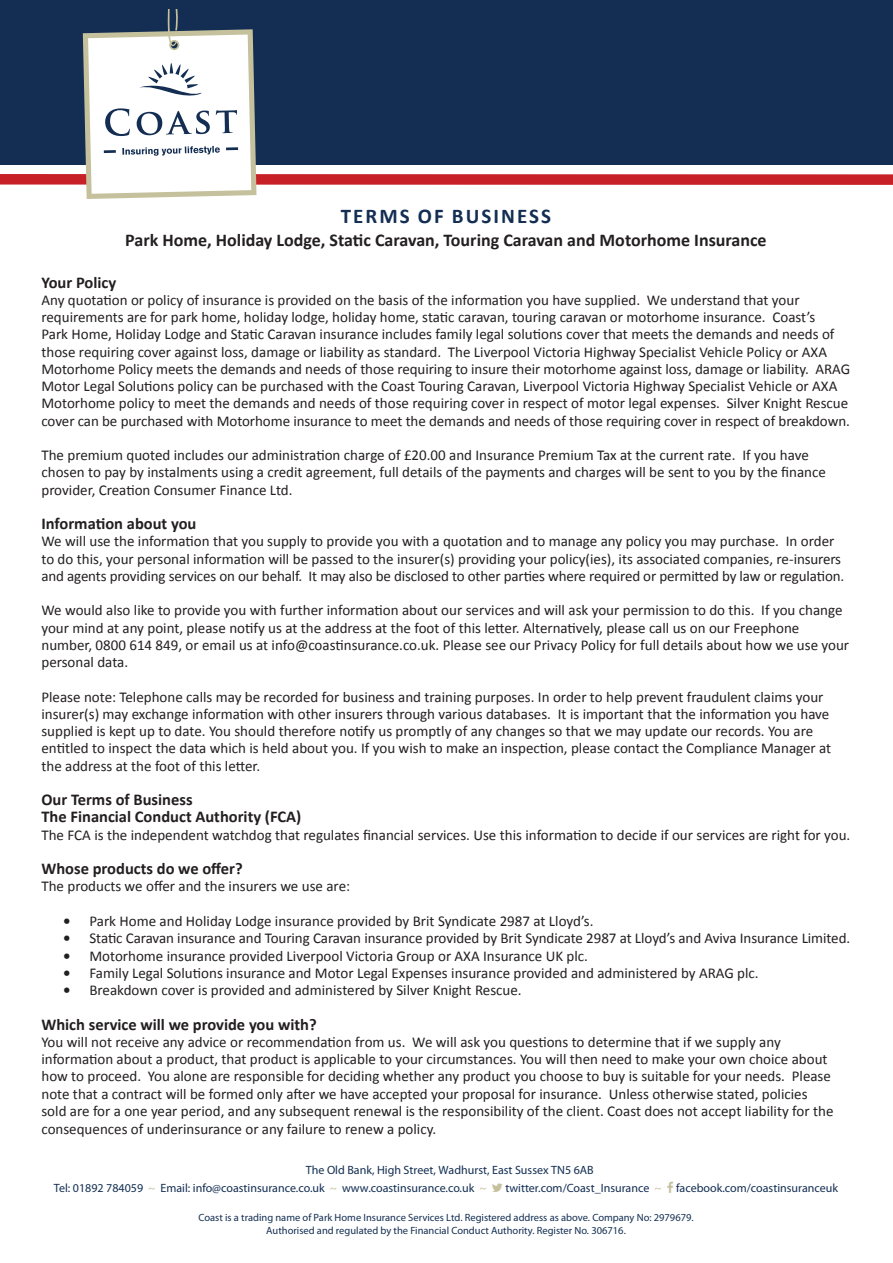
<style>
.page{position:relative;width:893px;height:1263px;background:#fff}
.page>*{position:absolute;margin:0;border:0;box-sizing:border-box;transform-origin:0 0}
.t1{font:700 21px "Calibri";letter-spacing:.1em;color:#132e52}
.t2{font:700 18px "Calibri";color:#231f20}
.t3{font:700 16.5px/17.2px "Calibri";color:#231f20}
.t4{font:15px/17.2px "Calibri";color:#231f20}
.t5{font:12px/18px "Myriad Pro";color:#132e52}
.t6{font:10.5px/13.5px "Myriad Pro";color:#132e52;text-align:center}
.s1{font-weight:700}
.s2{color:#c5c19d}
</style>
<div class="page">
<div style="left:0;top:0;width:893px;height:165px;background:#132e52"></div>
<div style="left:0;top:174px;width:893px;height:11px;background:#c72127"></div>
<svg style="left:83px;top:9px;width:173px;height:190px"></svg>
<h1 class="t1" style="left:341px;top:203px;width:212px">TERMS OF BUSINESS</h1>
<p class="t2" style="left:125px;top:229px;width:643px">Park Home, Holiday Lodge, Static Caravan, Touring Caravan and Motorhome Insurance</p>
<p class="t3" style="left:41px;top:274px;width:76px">Your Policy</p>
<p class="t4" style="left:41px;top:291px;width:810px">Any quotation or policy of insurance is provided on the basis of the information you have supplied. We understand that your requirements are for park home, holiday lodge, holiday home, static caravan, touring caravan or motorhome insurance. Coast’s<br>Park Home, Holiday Lodge and Static Caravan insurance includes family legal solutions cover that meets the demands and needs of those requiring cover against loss, damage or liability as standard. The Liverpool Victoria Highway Specialist Vehicle Policy or AXA Motorhome Policy meets the demands and needs of those requiring to insure their motorhome against loss, damage or liability. ARAG Motor Legal Solutions policy can be purchased with the Coast Touring Caravan, Liverpool Victoria Highway Specialist Vehicle or AXA Motorhome policy to meet the demands and needs of those requiring cover in respect of motor legal expenses. Silver Knight Rescue cover can be purchased with Motorhome insurance to meet the demands and needs of those requiring cover in respect of breakdown.</p>
<p class="t4" style="left:41px;top:447px;width:786px">The premium quoted includes our administration charge of £20.00 and Insurance Premium Tax at the current rate. If you have chosen to pay by instalments using a credit agreement, full details of the payments and charges will be sent to you by the finance provider, Creation Consumer Finance Ltd.</p>
<p class="t3" style="left:41px;top:515px;width:156px">Information about you</p>
<p class="t4" style="left:41px;top:533px;width:804px">We will use the information that you supply to provide you with a quotation and to manage any policy you may purchase. In order to do this, your personal information will be passed to the insurer(s) providing your policy(ies), its associated companies, re-insurers and agents providing services on our behalf. It may also be disclosed to other parties where required or permitted by law or regulation.</p>
<p class="t4" style="left:41px;top:602px;width:809px">We would also like to provide you with further information about our services and will ask your permission to do this. If you change your mind at any point, please notify us at the address at the foot of this letter. Alternatively, please call us on our Freephone number, 0800 614 849, or email us at info@coastinsurance.co.uk. Please see our Privacy Policy for full details about how we use your personal data.</p>
<p class="t4" style="left:41px;top:688px;width:791px">Please note: Telephone calls may be recorded for business and training purposes. In order to help prevent fraudulent claims your insurer(s) may exchange information with other insurers through various databases. It is important that the information you have supplied is kept up to date. You should therefore notify us promptly of any changes so that we may update our records. You are entitled to inspect the data which is held about you. If you wish to make an inspection, please contact the Compliance Manager at the address at the foot of this letter.</p>
<p class="t3" style="left:41px;top:791px;width:261px">Our Terms of Business<br>The Financial Conduct Authority (FCA)</p>
<p class="t4" style="left:41px;top:826px;width:810px">The FCA is the independent watchdog that regulates financial services. Use this information to decide if our services are right for you.</p>
<p class="t3" style="left:41px;top:860px;width:203px">Whose products do we offer?</p>
<p class="t4" style="left:41px;top:878px;width:310px">The products we offer and the insurers we use are:</p>
<p class="t4" style="left:63px;top:912px;width:532px"><span class="s1">•</span> Park Home and Holiday Lodge insurance provided by Brit Syndicate 2987 at Lloyd’s.</p>
<p class="t4" style="left:63px;top:930px;width:789px"><span class="s1">•</span> Static Caravan insurance and Touring Caravan insurance provided by Brit Syndicate 2987 at Lloyd’s and Aviva Insurance Limited.</p>
<p class="t4" style="left:63px;top:947px;width:526px"><span class="s1">•</span> Motorhome insurance provided Liverpool Victoria Group or AXA Insurance UK plc.</p>
<p class="t4" style="left:63px;top:964px;width:697px"><span class="s1">•</span> Family Legal Solutions insurance and Motor Legal Expenses insurance provided and administered by ARAG plc.</p>
<p class="t4" style="left:63px;top:981px;width:460px"><span class="s1">•</span> Breakdown cover is provided and administered by Silver Knight Rescue.</p>
<p class="t3" style="left:41px;top:1015px;width:277px">Which service will we provide you with?</p>
<p class="t4" style="left:41px;top:1033px;width:793px">You will not receive any advice or recommendation from us. We will ask you questions to determine that if we supply any information about a product, that product is applicable to your circumstances. You will then need to make your own choice about how to proceed. You alone are responsible for deciding whether any product you choose to buy is suitable for your needs. Please note that a contract will be formed only after we have accepted your proposal for insurance. Unless otherwise stated, policies sold are for a one year period, and any subsequent renewal is the responsibility of the client. Coast does not accept liability for the consequences of underinsurance or any failure to renew a policy.</p>
<p class="t5" style="left:54px;top:1161px;width:541px;text-indent:252px">The Old Bank, High Street, Wadhurst, East Sussex TN5 6AB<br>Tel: 01892 784059 <span class="s2">~</span> Email: info@coastinsurance.co.uk <span class="s2">~</span> www.coastinsurance.co.uk <span class="s2">~</span></p>
<p class="t5" style="left:505px;top:1179px;width:334px">twitter.com/Coast_Insurance <span class="s2">~</span> facebook.com/coastinsuranceuk</p>
<p class="t6" style="left:198px;top:1210px;width:497px">Coast is a trading name of Park Home Insurance Services Ltd. Registered address as above. Company No: 2979679.<br>Authorised and regulated by the Financial Conduct Authority. Register No. 306716.</p>
<p class="t6" style="left:198px;top:1219px;width:497px">Coast is a trading name of Park Home Insurance Services Ltd. Registered address as above. Company No: 2979679.</p>
</div>
